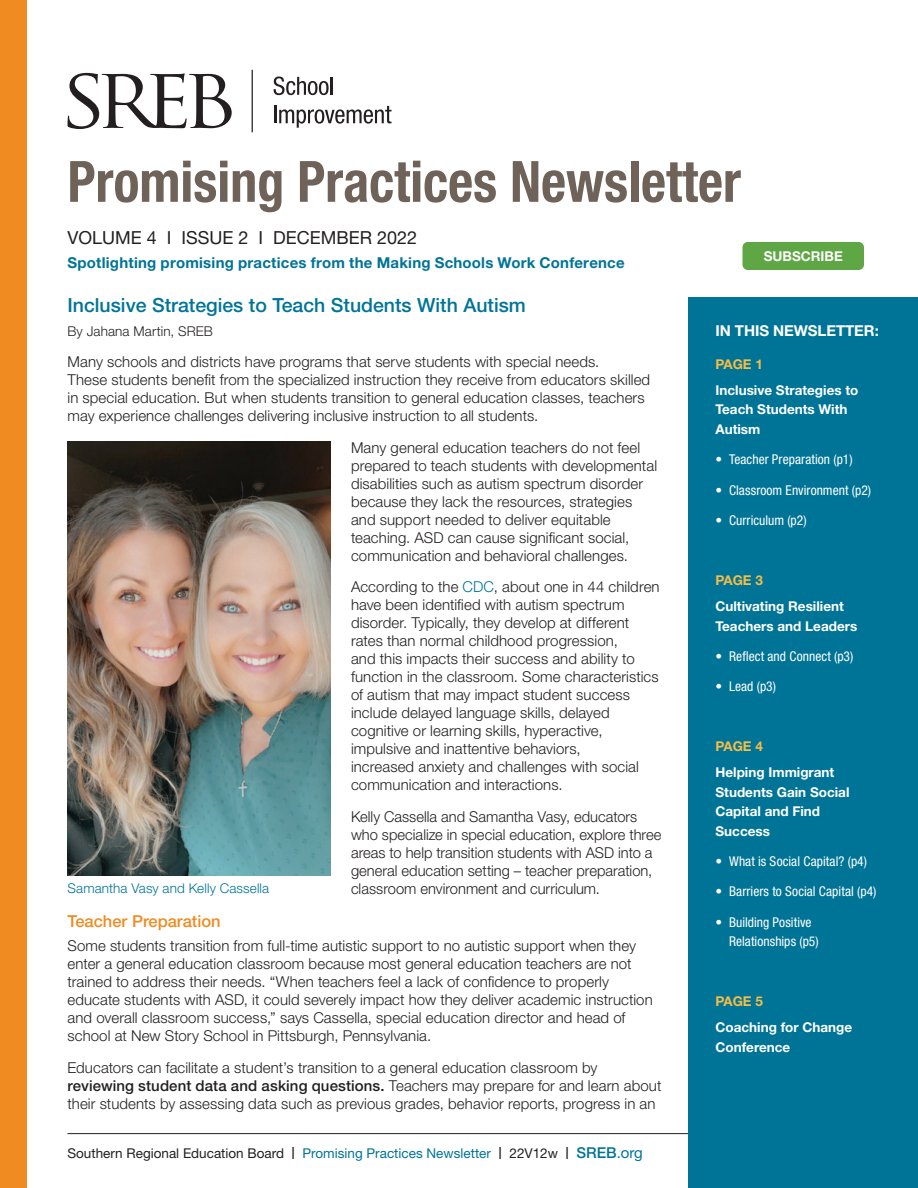
<style>
.page{position:relative;width:918px;height:1188px;background:#fff}
.page>*{position:absolute;margin:0;border:0;box-sizing:border-box;transform-origin:0 0}
.t1{font:700 condensed 57px "Helvetica Neue";color:#6e6259;scale:.95 1}
.t2{font:500 19.5px "Helvetica Neue";color:#007497}
.t3{font:18px "Helvetica Neue";color:#231f20}
.t4{font:500 16.5px "Helvetica Neue";color:#f08b21}
.t5{font:300 15px/18px "Helvetica Neue";letter-spacing:.005em;color:#231f20}
.t6{font:700 15px "Helvetica Neue";letter-spacing:.015em;color:#007497}
.t7{font:700 15px "Helvetica Neue";letter-spacing:-.005em;color:#fff}
.t8{font:condensed 13.5px/19.5px "Helvetica Neue";letter-spacing:.005em;color:#fff}
.t9{font:700 13.5px/19.5px "Helvetica Neue";color:#fff}
.t10{font:13.5px "Helvetica Neue";color:#231f20}
.t11{font:300 13.5px "Helvetica Neue";letter-spacing:.01em;color:#007497}
.t12{font:700 13.5px "Helvetica Neue";color:#f4bd47}
.t13{font:300 13.5px "Helvetica Neue";letter-spacing:.01em;color:#231f20}
.s1{color:#007497}
.s2{font-weight:500}
.s3{font-size:16.8px}
.s4{font-weight:500;font-size:15px;color:#007497}
.s5{font-size:15px;color:#007497}
</style>
<div class="page">
<hr style="left:68px;top:1133px;width:810px;height:1px;background:#231f20">
<div style="left:0;top:0;width:27px;height:1188px;background:#f08b21"></div>
<svg style="left:274px;top:77px;width:59px;height:18px"></svg>
<svg style="left:274px;top:105px;width:118px;height:23px"></svg>
<hr style="left:252px;top:70px;width:1px;height:62px;background:#231f20">
<svg style="left:68px;top:73px;width:164px;height:56px"></svg>
<div style="left:688px;top:297px;width:230px;height:891px;background:#007497"></div>
<div style="left:743px;top:242px;width:121px;height:28px;background:#5ea744;border-radius:5px"></div>
<img style="left:68px;top:442px;width:263px;height:434px">
<h1 class="t1" style="left:68px;top:147px;width:710px">Promising Practices Newsletter</h1>
<p class="t3" style="left:68px;top:227px;width:351px">VOLUME 4 I ISSUE 2 I DECEMBER 2022</p>
<p class="t6" style="left:68px;top:254px;width:559px">Spotlighting promising practices from the Making Schools Work Conference</p>
<h2 class="t2" style="left:68px;top:294px;width:460px">Inclusive Strategies to Teach Students With Autism</h2>
<p class="t13" style="left:68px;top:323px;width:147px">By Jahana Martin, SREB</p>
<p class="t5" style="left:68px;top:352px;width:584px">Many schools and districts have programs that serve students with special needs.<br>These students benefit from the specialized instruction they receive from educators skilled in special education. But when students transition to general education classes, teachers may experience challenges delivering inclusive instruction to all students.</p>
<p class="t5" style="left:351px;top:438px;width:308px">Many general education teachers do not feel prepared to teach students with developmental disabilities such as autism spectrum disorder because they lack the resources, strategies and support needed to deliver equitable teaching. ASD can cause significant social, communication and behavioral challenges.</p>
<p class="t5" style="left:351px;top:577px;width:310px">According to the <span class="s1">CDC</span>, about one in 44 children have been identified with autism spectrum disorder. Typically, they develop at different rates than normal childhood progression,<br>and this impacts their success and ability to function in the classroom. Some characteristics of autism that may impact student success include delayed language skills, delayed cognitive or learning skills, hyperactive, impulsive and inattentive behaviors,<br>increased anxiety and challenges with social communication and interactions.</p>
<p class="t5" style="left:351px;top:807px;width:312px">Kelly Cassella and Samantha Vasy, educators who specialize in special education, explore three areas to help transition students with ASD into a general education setting – teacher preparation, classroom environment and curriculum.</p>
<p class="t4" style="left:68px;top:911px;width:155px">Teacher Preparation</p>
<p class="t5" style="left:68px;top:937px;width:587px">Some students transition from full-time autistic support to no autistic support when they enter a general education classroom because most general education teachers are not trained to address their needs. “When teachers feel a lack of confidence to properly educate students with ASD, it could severely impact how they deliver academic instruction and overall classroom success,” says Cassella, special education director and head of school at New Story School in Pittsburgh, Pennsylvania.</p>
<p class="t5" style="left:68px;top:1058px;width:596px">Educators can facilitate a student’s transition to a general education classroom by <span class="s2">reviewing student data and asking questions.</span> Teachers may prepare for and learn about their students by assessing data such as previous grades, behavior reports, progress in an</p>
<p class="t11" style="left:68px;top:880px;width:203px">Samantha Vasy and Kelly Cassella</p>
<p class="t10" style="left:68px;top:1145px;width:577px">Southern Regional Education Board <span class="s3">I</span> <span class="s1">Promising Practices Newsletter</span> <span class="s3">I</span> 22V12w <span class="s3">I</span> <span class="s4">SREB</span><span class="s5">.org</span></p>
<p class="t9" style="left:764px;top:246px;width:81px">SUBSCRIBE</p>
<p class="t7" style="left:716px;top:321px;width:165px">IN THIS NEWSLETTER:</p>
<p class="t12" style="left:716px;top:356px;width:49px">PAGE 1</p>
<p class="t9" style="left:716px;top:380px;width:144px">Inclusive Strategies to<br>Teach Students With<br>Autism</p>
<p class="t8" style="left:716px;top:450px;width:139px">• Teacher Preparation (p1)</p>
<p class="t8" style="left:716px;top:480px;width:157px">• Classroom Environment (p2)</p>
<p class="t8" style="left:716px;top:510px;width:93px">• Curriculum (p2)</p>
<p class="t12" style="left:716px;top:572px;width:49px">PAGE 3</p>
<p class="t9" style="left:716px;top:596px;width:143px">Cultivating Resilient<br>Teachers and Leaders</p>
<p class="t8" style="left:716px;top:646px;width:139px">• Reflect and Connect (p3)</p>
<p class="t8" style="left:716px;top:677px;width:62px">• Lead (p3)</p>
<p class="t12" style="left:716px;top:738px;width:49px">PAGE 4</p>
<p class="t9" style="left:716px;top:763px;width:135px">Helping Immigrant<br>Students Gain Social<br>Capital and Find<br>Success</p>
<p class="t8" style="left:716px;top:852px;width:153px">• What is Social Capital? (p4)</p>
<p class="t8" style="left:716px;top:882px;width:163px">• Barriers to Social Capital (p4)</p>
<p class="t8" style="left:729px;top:912px;width:91px;text-indent:-14px">• Building Positive<br>Relationships (p5)</p>
<p class="t12" style="left:716px;top:993px;width:49px">PAGE 5</p>
<p class="t9" style="left:716px;top:1018px;width:138px">Coaching for Change<br>Conference</p>
</div>
